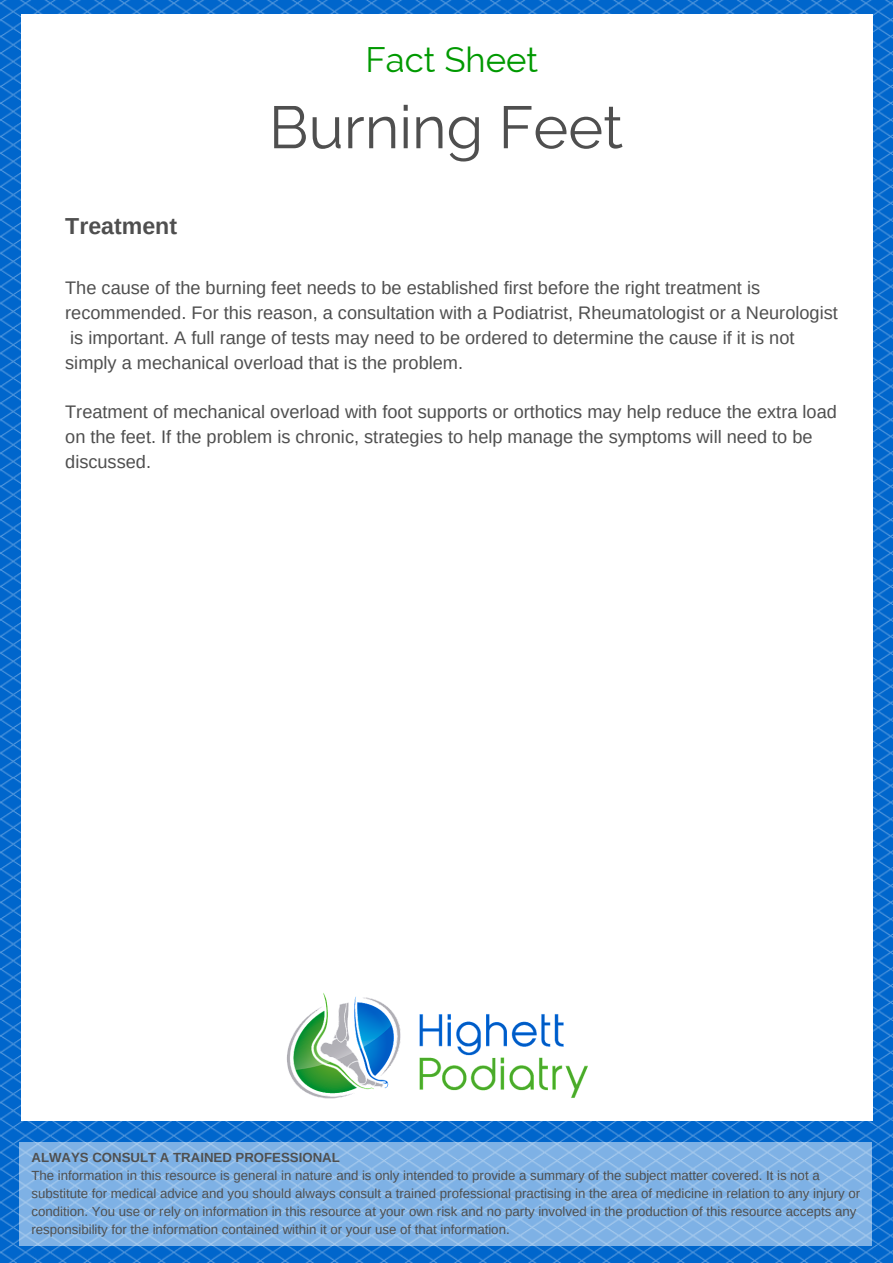
<style>
.page{position:relative;width:893px;height:1263px;background:#fff}
.page>*{position:absolute;margin:0;border:0;box-sizing:border-box;transform-origin:0 0}
.t1{font:59.55px "Raleway";color:#4f4f4f}
.t2{font:34.65px "Raleway";color:#090}
.t3{font:700 23.1px "Arimo";color:#4f4f4f}
.t4{font:18.15px/24.8px "Arimo";color:#4f4f4f}
.t5{font:13.2px/18px "Arimo";color:#4f4f4f}
.t6{font:700 13.2px "Arimo";color:#4f4f4f}
</style>
<div class="page">
<img style="left:0;top:0;width:892px;height:1262px">
<div style="left:21px;top:15px;width:851px;height:1105px;background:#fff"></div>
<img style="left:287px;top:993px;width:301px;height:106px">
<svg style="left:20px;top:1142px;width:852px;height:103px;background:#84b4e6"></svg>
<p class="t3" style="left:65px;top:213px;width:113px">Treatment</p>
<h2 class="t2" style="left:365px;top:39px;width:174px">Fact Sheet</h2>
<h1 class="t1" style="left:269px;top:92px;width:355px">Burning Feet</h1>
<p class="t4" style="left:65px;top:276px;width:774px">The cause of the burning feet needs to be established first before the right treatment is recommended. For this reason, a consultation with a Podiatrist, Rheumatologist or a Neurologist is important. A full range of tests may need to be ordered to determine the cause if it is not simply a mechanical overload that is the problem.</p>
<p class="t4" style="left:65px;top:399px;width:773px">Treatment of mechanical overload with foot supports or orthotics may help reduce the extra load on the feet. If the problem is chronic, strategies to help manage the symptoms will need to be discussed.</p>
<p class="t6" style="left:31px;top:1150px;width:310px">ALWAYS CONSULT A TRAINED PROFESSIONAL</p>
<p class="t5" style="left:31px;top:1167px;width:830px">The information in this resource is general in nature and is only intended to provide a summary of the subject matter covered. It is not a substitute for medical advice and you should always consult a trained professional practising in the area of medicine in relation to any injury or condition. You use or rely on information in this resource at your own risk and no party involved in the production of this resource accepts any responsibility for the information contained within it or your use of that information.</p>
</div>
